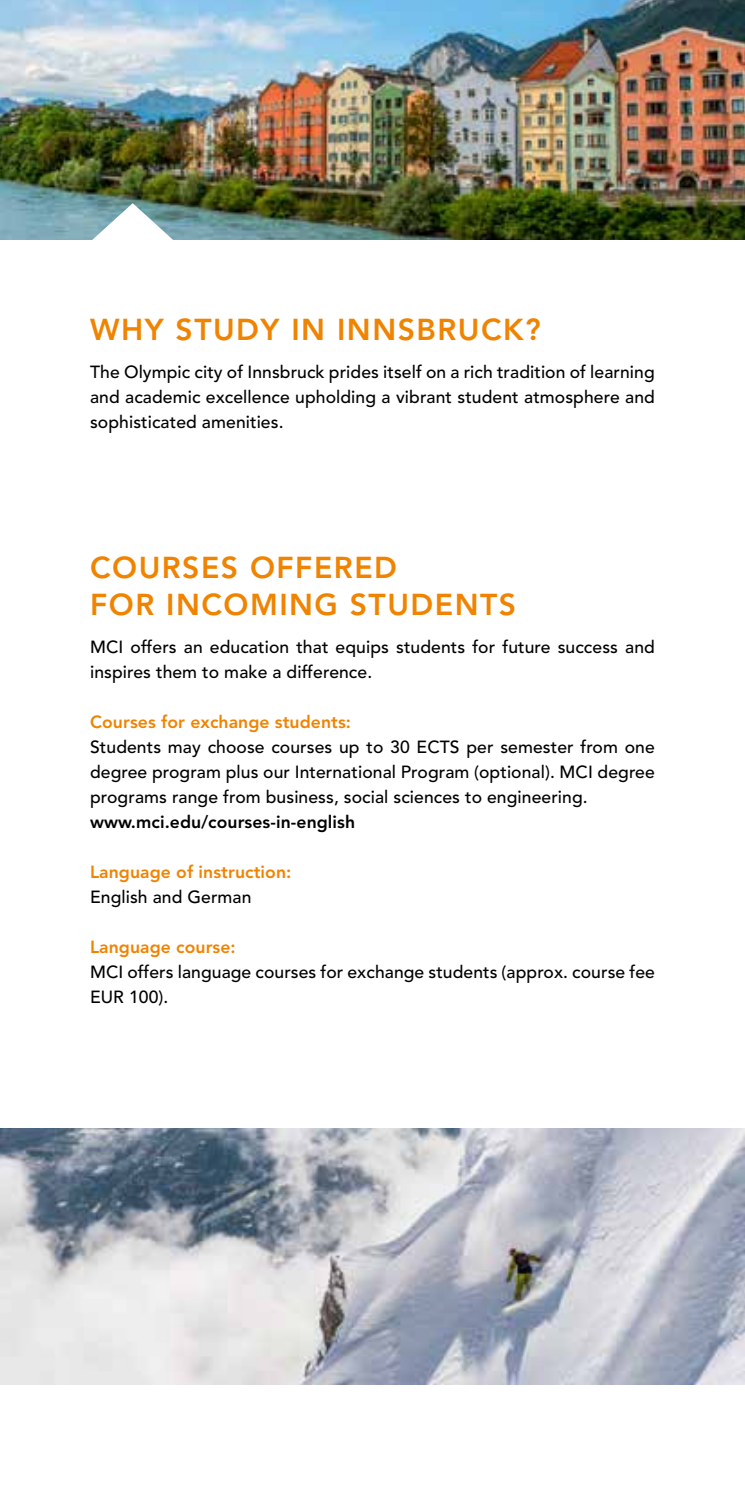
<style>
.page{position:relative;width:745px;height:1489px;background:#fff}
.page>*{position:absolute;margin:0;border:0;box-sizing:border-box;transform-origin:0 0}
.t1{font:800 30px/37.5px "Avenir";letter-spacing:.05em;color:#f08300}
.t2{font:500 17.5px/25px "Avenir";letter-spacing:.005em;color:#000;text-align:justify}
.t3{font:800 17.5px "Avenir";letter-spacing:.005em;color:#f08300}
.t4{font:800 17.5px "Avenir";letter-spacing:.005em;color:#000}
</style>
<div class="page">
<img style="left:0;top:0;width:744px;height:239px">
<svg style="left:551px;top:196px;width:103px;height:44px;background:#293a0b"></svg>
<img style="left:0;top:1128px;width:744px;height:255px">
<svg style="left:90px;top:203px;width:85px;height:37px"></svg>
<h1 class="t1" style="left:90px;top:311px;width:452px">WHY STUDY IN INNSBRUCK?</h1>
<p class="t2" style="left:90px;top:359px;width:566px">The Olympic city of Innsbruck prides itself on a rich tradition of learning and academic excellence upholding a vibrant student atmosphere and sophisticated amenities.</p>
<h1 class="t1" style="left:90px;top:548px;width:427px">COURSES OFFERED<br>FOR INCOMING STUDENTS</h1>
<p class="t2" style="left:90px;top:634px;width:566px">MCI offers an education that equips students for future success and inspires them to make a difference.</p>
<p class="t3" style="left:90px;top:711px;width:262px">Courses for exchange students:</p>
<p class="t2" style="left:90px;top:734px;width:566px">Students may choose courses up to 30 ECTS per semester from one degree program plus our International Program (optional). MCI degree programs range from business, social sciences to engineering.</p>
<p class="t4" style="left:90px;top:811px;width:266px">www.mci.edu/courses-in-english</p>
<p class="t3" style="left:90px;top:861px;width:202px">Language of instruction:</p>
<p class="t2" style="left:90px;top:884px;width:163px">English and German</p>
<p class="t3" style="left:90px;top:936px;width:147px">Language course:</p>
<p class="t2" style="left:90px;top:959px;width:566px">MCI offers language courses for exchange students (approx. course fee<br>EUR 100).</p>
</div>
